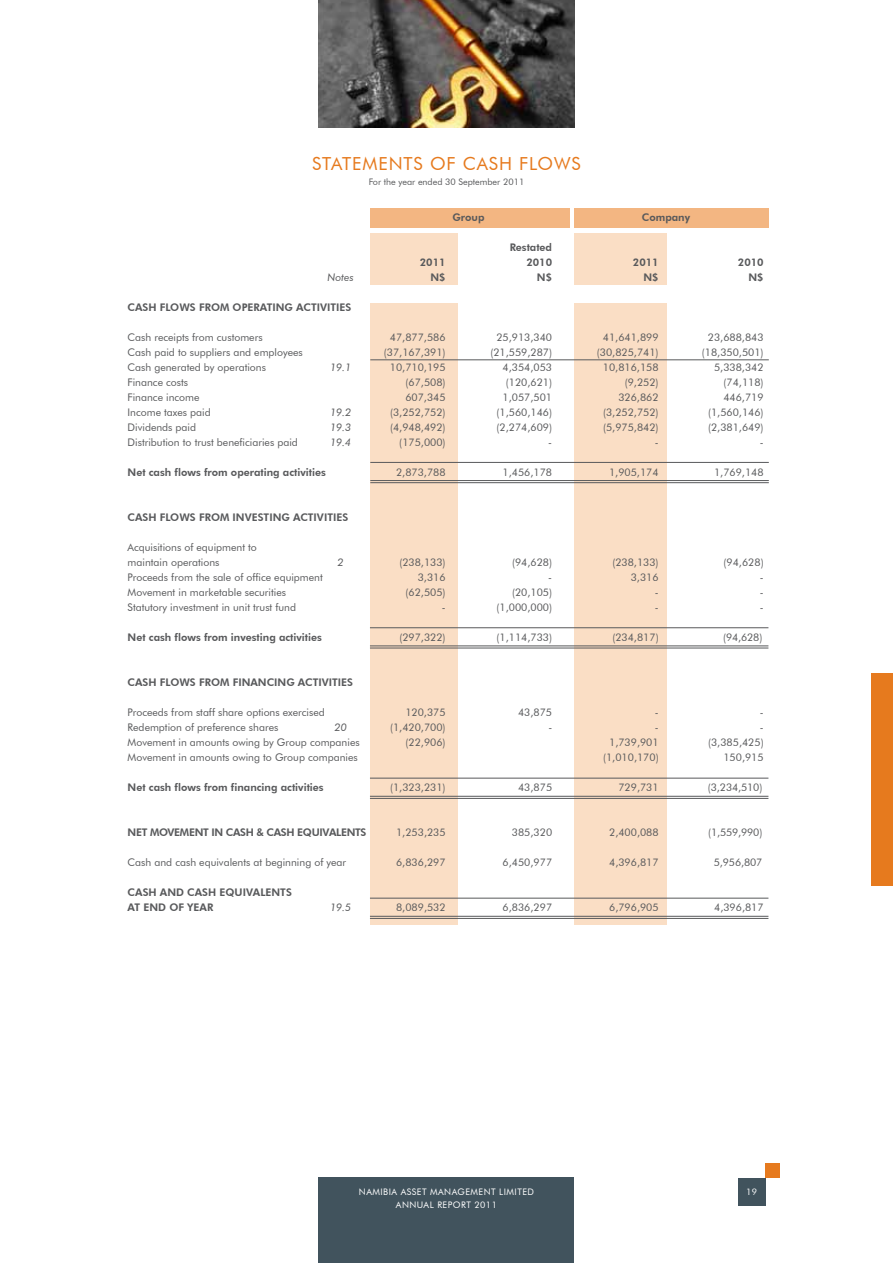
<style>
.page{position:relative;width:893px;height:1263px;background:#fff}
.page>*{position:absolute;margin:0;border:0;box-sizing:border-box;transform-origin:0 0}
.t1{font:18px "Futura BT";letter-spacing:.05em;color:#e67a1e}
.t2{font:10.5px/15px "Futura BT";color:#58595b}
.t3{font:800 10.5px/15px "Futura BT";color:#58595b}
.t4{font:800 10.5px "Futura BT";letter-spacing:-.03em;color:#58595b}
.t5{font:italic 10.5px "Futura BT";color:#58595b}
.t6{font:9px/13.5px "Futura BT";letter-spacing:.05em;color:#fff;text-align:center}
.t7{font:9px "Futura BT";color:#58595b}
</style>
<div class="page">
<div style="left:319px;top:1178px;width:255px;height:85px;background:#41535d"></div>
<div style="left:738px;top:1178px;width:27px;height:27px;background:#41535d"></div>
<div style="left:765px;top:1163px;width:15px;height:15px;background:#e67a1e"></div>
<div style="left:872px;top:674px;width:21px;height:212px;background:#e67a1e"></div>
<img style="left:319px;top:0;width:255px;height:128px">
<div style="left:574px;top:234px;width:93px;height:691px;background:#fadec5"></div>
<div style="left:370px;top:234px;width:87px;height:691px;background:#fadec5"></div>
<div style="left:370px;top:208px;width:200px;height:19px;background:#f3b682"></div>
<div style="left:574px;top:208px;width:194px;height:19px;background:#f3b682"></div>
<hr style="left:370px;top:627px;width:398px;height:1px;background:#58595b">
<hr style="left:370px;top:645px;width:398px;height:1px;background:#58595b">
<hr style="left:370px;top:648px;width:398px;height:1px;background:#58595b">
<hr style="left:370px;top:898px;width:398px;height:1px;background:#58595b">
<hr style="left:370px;top:916px;width:398px;height:1px;background:#58595b">
<hr style="left:370px;top:918px;width:398px;height:1px;background:#58595b">
<hr style="left:370px;top:778px;width:398px;height:1px;background:#58595b">
<hr style="left:370px;top:796px;width:398px;height:1px;background:#58595b">
<hr style="left:370px;top:798px;width:398px;height:1px;background:#58595b">
<hr style="left:370px;top:462px;width:399px;height:1px;background:#58595b">
<hr style="left:370px;top:480px;width:399px;height:1px;background:#58595b">
<hr style="left:370px;top:482px;width:399px;height:1px;background:#58595b">
<hr style="left:370px;top:359px;width:399px;height:1px;background:#58595b">
<div style="left:302px;top:286px;width:489px;height:17px;background:#fff"></div>
<h1 class="t1" style="left:312px;top:153px;width:270px">STATEMENTS OF CASH FLOWS</h1>
<p class="t7" style="left:369px;top:176px;width:157px">For the year ended 30 September 2011</p>
<p class="t3" style="left:452px;top:209px;width:34px">Group</p>
<p class="t3" style="left:642px;top:209px;width:50px">Company</p>
<p class="t3" style="left:510px;top:239px;width:44px">Restated</p>
<p class="t3" style="left:420px;top:254px;width:27px">2011</p>
<p class="t3" style="left:526px;top:254px;width:27px">2010</p>
<p class="t3" style="left:633px;top:254px;width:27px">2011</p>
<p class="t3" style="left:738px;top:254px;width:27px">2010</p>
<p class="t5" style="left:327px;top:270px;width:28px">Notes</p>
<p class="t3" style="left:430px;top:269px;width:17px">N$</p>
<p class="t3" style="left:537px;top:269px;width:17px">N$</p>
<p class="t3" style="left:643px;top:269px;width:17px">N$</p>
<p class="t3" style="left:748px;top:269px;width:17px">N$</p>
<p class="t3" style="left:128px;top:299px;width:225px">CASH FLOWS FROM OPERATING ACTIVITIES</p>
<p class="t2" style="left:128px;top:329px;width:137px">Cash receipts from customers</p>
<p class="t2" style="left:390px;top:329px;width:57px">47,877,586</p>
<p class="t2" style="left:496px;top:329px;width:57px">25,913,340</p>
<p class="t2" style="left:603px;top:329px;width:57px">41,641,899</p>
<p class="t2" style="left:708px;top:329px;width:57px">23,688,843</p>
<p class="t2" style="left:128px;top:344px;width:177px">Cash paid to suppliers and employees</p>
<p class="t2" style="left:384px;top:344px;width:63px">(37,167,391)</p>
<p class="t2" style="left:490px;top:344px;width:63px">(21,559,287)</p>
<p class="t2" style="left:597px;top:344px;width:63px">(30,825,741)</p>
<p class="t2" style="left:702px;top:344px;width:63px">(18,350,501)</p>
<p class="t2" style="left:128px;top:359px;width:140px">Cash generated by operations</p>
<p class="t5" style="left:330px;top:360px;width:23px">19.1</p>
<p class="t2" style="left:390px;top:359px;width:57px">10,710,195</p>
<p class="t2" style="left:503px;top:359px;width:51px">4,354,053</p>
<p class="t2" style="left:603px;top:359px;width:57px">10,816,158</p>
<p class="t2" style="left:714px;top:359px;width:51px">5,338,342</p>
<p class="t2" style="left:128px;top:374px;width:62px">Finance costs</p>
<p class="t2" style="left:405px;top:374px;width:42px">(67,508)</p>
<p class="t2" style="left:506px;top:374px;width:48px">(120,621)</p>
<p class="t2" style="left:625px;top:374px;width:35px">(9,252)</p>
<p class="t2" style="left:723px;top:374px;width:42px">(74,118)</p>
<p class="t2" style="left:128px;top:389px;width:73px">Finance income</p>
<p class="t2" style="left:405px;top:389px;width:42px">607,345</p>
<p class="t2" style="left:503px;top:389px;width:51px">1,057,501</p>
<p class="t2" style="left:618px;top:389px;width:42px">326,862</p>
<p class="t2" style="left:723px;top:389px;width:42px">446,719</p>
<p class="t2" style="left:128px;top:404px;width:85px">Income taxes paid</p>
<p class="t5" style="left:330px;top:406px;width:23px">19.2</p>
<p class="t2" style="left:390px;top:404px;width:57px">(3,252,752)</p>
<p class="t2" style="left:496px;top:404px;width:57px">(1,560,146)</p>
<p class="t2" style="left:603px;top:404px;width:57px">(3,252,752)</p>
<p class="t2" style="left:708px;top:404px;width:57px">(1,560,146)</p>
<p class="t2" style="left:128px;top:419px;width:70px">Dividends paid</p>
<p class="t5" style="left:330px;top:421px;width:23px">19.3</p>
<p class="t2" style="left:390px;top:419px;width:57px">(4,948,492)</p>
<p class="t2" style="left:496px;top:419px;width:57px">(2,274,609)</p>
<p class="t2" style="left:603px;top:419px;width:57px">(5,975,842)</p>
<p class="t2" style="left:708px;top:419px;width:57px">(2,381,649)</p>
<p class="t2" style="left:128px;top:434px;width:172px">Distribution to trust beneficiaries paid</p>
<p class="t5" style="left:330px;top:436px;width:23px">19.4</p>
<p class="t2" style="left:399px;top:434px;width:48px">(175,000)</p>
<p class="t2" style="left:548px;top:434px;width:5px">-</p>
<p class="t2" style="left:655px;top:434px;width:5px">-</p>
<p class="t2" style="left:760px;top:434px;width:5px">-</p>
<p class="t3" style="left:128px;top:464px;width:200px">Net cash flows from operating activities</p>
<p class="t2" style="left:396px;top:464px;width:51px">2,873,788</p>
<p class="t2" style="left:503px;top:464px;width:51px">1,456,178</p>
<p class="t2" style="left:609px;top:464px;width:51px">1,905,174</p>
<p class="t2" style="left:714px;top:464px;width:51px">1,769,148</p>
<p class="t3" style="left:128px;top:509px;width:222px">CASH FLOWS FROM INVESTING ACTIVITIES</p>
<p class="t2" style="left:128px;top:539px;width:131px">Acquisitions of equipment to maintain operations</p>
<p class="t5" style="left:338px;top:556px;width:8px">2</p>
<p class="t2" style="left:399px;top:554px;width:48px">(238,133)</p>
<p class="t2" style="left:512px;top:554px;width:42px">(94,628)</p>
<p class="t2" style="left:612px;top:554px;width:48px">(238,133)</p>
<p class="t2" style="left:723px;top:554px;width:42px">(94,628)</p>
<p class="t2" style="left:128px;top:569px;width:197px">Proceeds from the sale of office equipment</p>
<p class="t2" style="left:418px;top:569px;width:29px">3,316</p>
<p class="t2" style="left:548px;top:569px;width:5px">-</p>
<p class="t2" style="left:631px;top:569px;width:29px">3,316</p>
<p class="t2" style="left:760px;top:569px;width:5px">-</p>
<p class="t2" style="left:128px;top:584px;width:160px">Movement in marketable securities</p>
<p class="t2" style="left:405px;top:584px;width:42px">(62,505)</p>
<p class="t2" style="left:512px;top:584px;width:42px">(20,105)</p>
<p class="t2" style="left:655px;top:584px;width:5px">-</p>
<p class="t2" style="left:760px;top:584px;width:5px">-</p>
<p class="t2" style="left:128px;top:599px;width:170px">Statutory investment in unit trust fund</p>
<p class="t2" style="left:442px;top:599px;width:5px">-</p>
<p class="t2" style="left:497px;top:599px;width:57px">(1,000,000)</p>
<p class="t2" style="left:655px;top:599px;width:5px">-</p>
<p class="t2" style="left:760px;top:599px;width:5px">-</p>
<p class="t3" style="left:128px;top:629px;width:196px">Net cash flows from investing activities</p>
<p class="t2" style="left:399px;top:629px;width:48px">(297,322)</p>
<p class="t2" style="left:497px;top:629px;width:57px">(1,114,733)</p>
<p class="t2" style="left:612px;top:629px;width:48px">(234,817)</p>
<p class="t2" style="left:723px;top:629px;width:41px">(94,628)</p>
<p class="t3" style="left:128px;top:674px;width:227px">CASH FLOWS FROM FINANCING ACTIVITIES</p>
<p class="t2" style="left:128px;top:704px;width:199px">Proceeds from staff share options exercised</p>
<p class="t2" style="left:405px;top:704px;width:42px">120,375</p>
<p class="t2" style="left:518px;top:704px;width:36px">43,875</p>
<p class="t2" style="left:655px;top:704px;width:5px">-</p>
<p class="t2" style="left:760px;top:704px;width:5px">-</p>
<p class="t2" style="left:128px;top:719px;width:152px">Redemption of preference shares</p>
<p class="t5" style="left:335px;top:721px;width:14px">20</p>
<p class="t2" style="left:390px;top:719px;width:57px">(1,420,700)</p>
<p class="t2" style="left:548px;top:719px;width:5px">-</p>
<p class="t2" style="left:655px;top:719px;width:5px">-</p>
<p class="t2" style="left:760px;top:719px;width:5px">-</p>
<p class="t2" style="left:128px;top:734px;width:234px">Movement in amounts owing by Group companies</p>
<p class="t2" style="left:406px;top:734px;width:42px">(22,906)</p>
<p class="t2" style="left:609px;top:734px;width:51px">1,739,901</p>
<p class="t2" style="left:708px;top:734px;width:57px">(3,385,425)</p>
<p class="t2" style="left:128px;top:749px;width:232px">Movement in amounts owing to Group companies</p>
<p class="t2" style="left:603px;top:749px;width:57px">(1,010,170)</p>
<p class="t2" style="left:723px;top:749px;width:42px">150,915</p>
<p class="t3" style="left:128px;top:779px;width:198px">Net cash flows from financing activities</p>
<p class="t2" style="left:390px;top:779px;width:57px">(1,323,231)</p>
<p class="t2" style="left:518px;top:779px;width:36px">43,875</p>
<p class="t2" style="left:618px;top:779px;width:42px">729,731</p>
<p class="t2" style="left:708px;top:779px;width:56px">(3,234,510)</p>
<p class="t4" style="left:128px;top:826px;width:240px">NET MOVEMENT IN CASH &amp; CASH EQUIVALENTS</p>
<p class="t2" style="left:396px;top:824px;width:51px">1,253,235</p>
<p class="t2" style="left:512px;top:824px;width:42px">385,320</p>
<p class="t2" style="left:609px;top:824px;width:51px">2,400,088</p>
<p class="t2" style="left:708px;top:824px;width:56px">(1,559,990)</p>
<p class="t2" style="left:128px;top:854px;width:220px">Cash and cash equivalents at beginning of year</p>
<p class="t2" style="left:396px;top:854px;width:51px">6,836,297</p>
<p class="t2" style="left:503px;top:854px;width:51px">6,450,977</p>
<p class="t2" style="left:609px;top:854px;width:51px">4,396,817</p>
<p class="t2" style="left:714px;top:854px;width:50px">5,956,807</p>
<p class="t3" style="left:128px;top:884px;width:166px">CASH AND CASH EQUIVALENTS<br>AT END OF YEAR</p>
<p class="t5" style="left:330px;top:901px;width:23px">19.5</p>
<p class="t2" style="left:396px;top:899px;width:51px">8,089,532</p>
<p class="t2" style="left:503px;top:899px;width:51px">6,836,297</p>
<p class="t2" style="left:609px;top:899px;width:51px">6,796,905</p>
<p class="t2" style="left:714px;top:899px;width:51px">4,396,817</p>
<p class="t6" style="left:359px;top:1184px;width:177px">NAMIBIA ASSET MANAGEMENT LIMITED<br>ANNUAL REPORT 2011</p>
<p class="t6" style="left:746px;top:1185px;width:13px">19</p>
</div>
